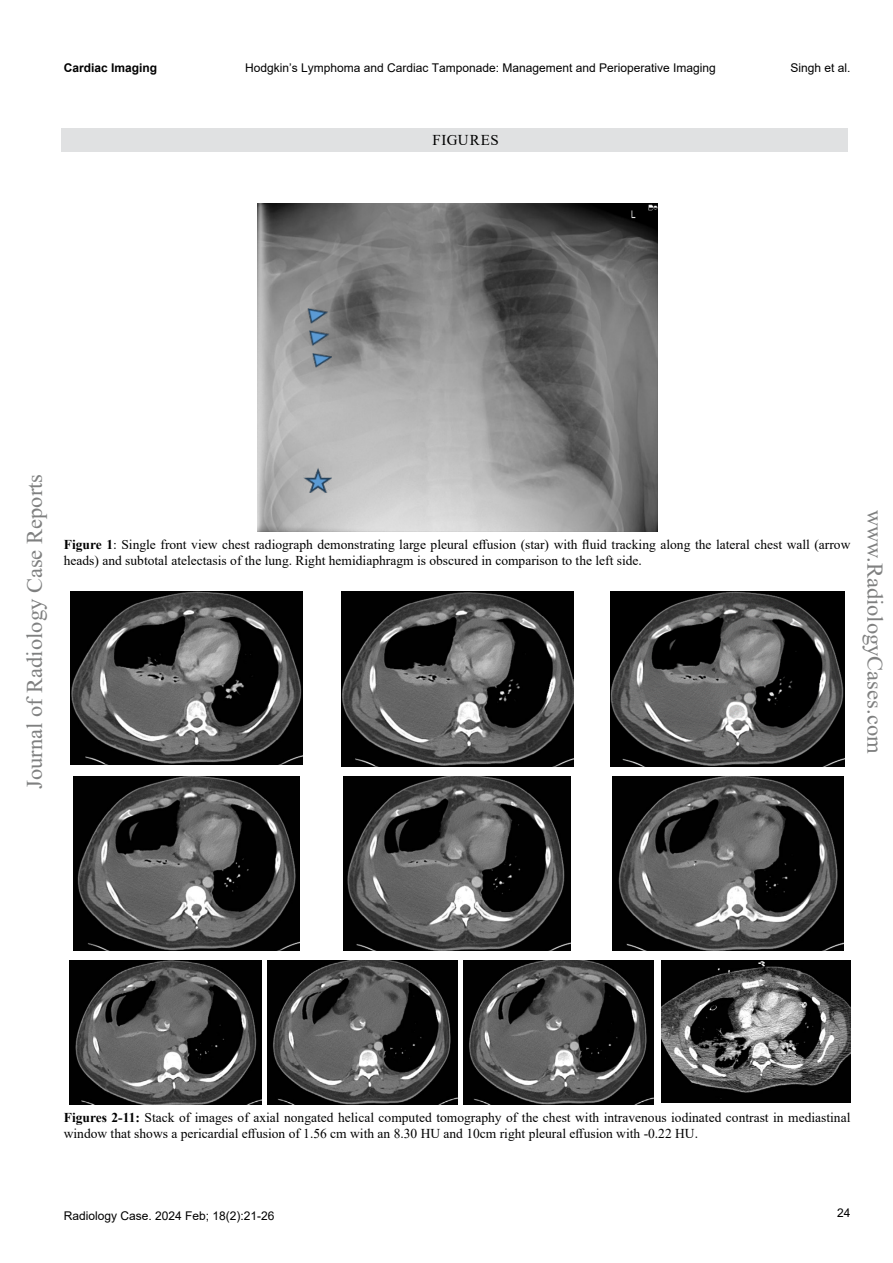
<style>
.page{position:relative;width:893px;height:1263px;background:#fff}
.page>*{position:absolute;margin:0;border:0;box-sizing:border-box;transform-origin:0 0}
.t1{font:22.5px "Times New Roman";color:#7f8080}
.t2{font:15px "Times New Roman";letter-spacing:.04em;color:#000}
.t3{font:13.5px/16.2px "Times New Roman";color:#000}
.t4{font:12px "Arial";color:#000}
.t5{font:700 12px "Arial";color:#000}
.s1{font-weight:700}
</style>
<div class="page">
<div style="left:62px;top:128px;width:786px;height:23px;background:#e0e1e2"></div>
<img style="left:257px;top:203px;width:400px;height:328px">
<img style="left:303px;top:467px;width:29px;height:26px">
<img style="left:312px;top:353px;width:20px;height:14px">
<img style="left:310px;top:331px;width:19px;height:14px">
<img style="left:308px;top:309px;width:19px;height:14px">
<img style="left:70px;top:592px;width:232px;height:173px">
<img style="left:341px;top:592px;width:232px;height:174px">
<img style="left:611px;top:592px;width:234px;height:174px">
<img style="left:73px;top:776px;width:227px;height:175px">
<img style="left:344px;top:776px;width:226px;height:175px">
<img style="left:612px;top:776px;width:232px;height:175px">
<img style="left:69px;top:961px;width:192px;height:143px">
<img style="left:267px;top:961px;width:190px;height:143px">
<img style="left:463px;top:961px;width:190px;height:143px">
<img style="left:661px;top:961px;width:189px;height:142px">
<p class="t5" style="left:64px;top:60px;width:95px">Cardiac Imaging</p>
<p class="t4" style="left:245px;top:60px;width:472px">Hodgkin’s Lymphoma and Cardiac Tamponade: Management and Perioperative Imaging</p>
<p class="t4" style="left:790px;top:60px;width:62px">Singh et al.</p>
<p class="t2" style="left:432px;top:129px;width:68px">FIGURES</p>
<h1 class="t1" style="left:19px;top:789px;width:316px;rotate:-90deg">Journal of Radiology Case Reports</h1>
<p class="t3" style="left:64px;top:536px;width:788px"><span class="s1">Figure 1</span>: Single front view chest radiograph demonstrating large pleural effusion (star) with fluid tracking along the lateral chest wall (arrow heads) and subtotal atelectasis of the lung. Right hemidiaphragm is obscured in comparison to the left side.</p>
<h1 class="t1" style="left:891px;top:510px;width:245px;rotate:90deg">www.RadiologyCases.com</h1>
<p class="t3" style="left:64px;top:1109px;width:788px"><span class="s1">Figures 2-11:</span> Stack of images of axial nongated helical computed tomography of the chest with intravenous iodinated contrast in mediastinal window that shows a pericardial effusion of 1.56 cm with an 8.30 HU and 10cm right pleural effusion with -0.22 HU.</p>
<p class="t4" style="left:64px;top:1208px;width:212px">Radiology Case. 2024 Feb; 18(2):21-26</p>
<p class="t4" style="left:837px;top:1204px;width:15px">24</p>
</div>
